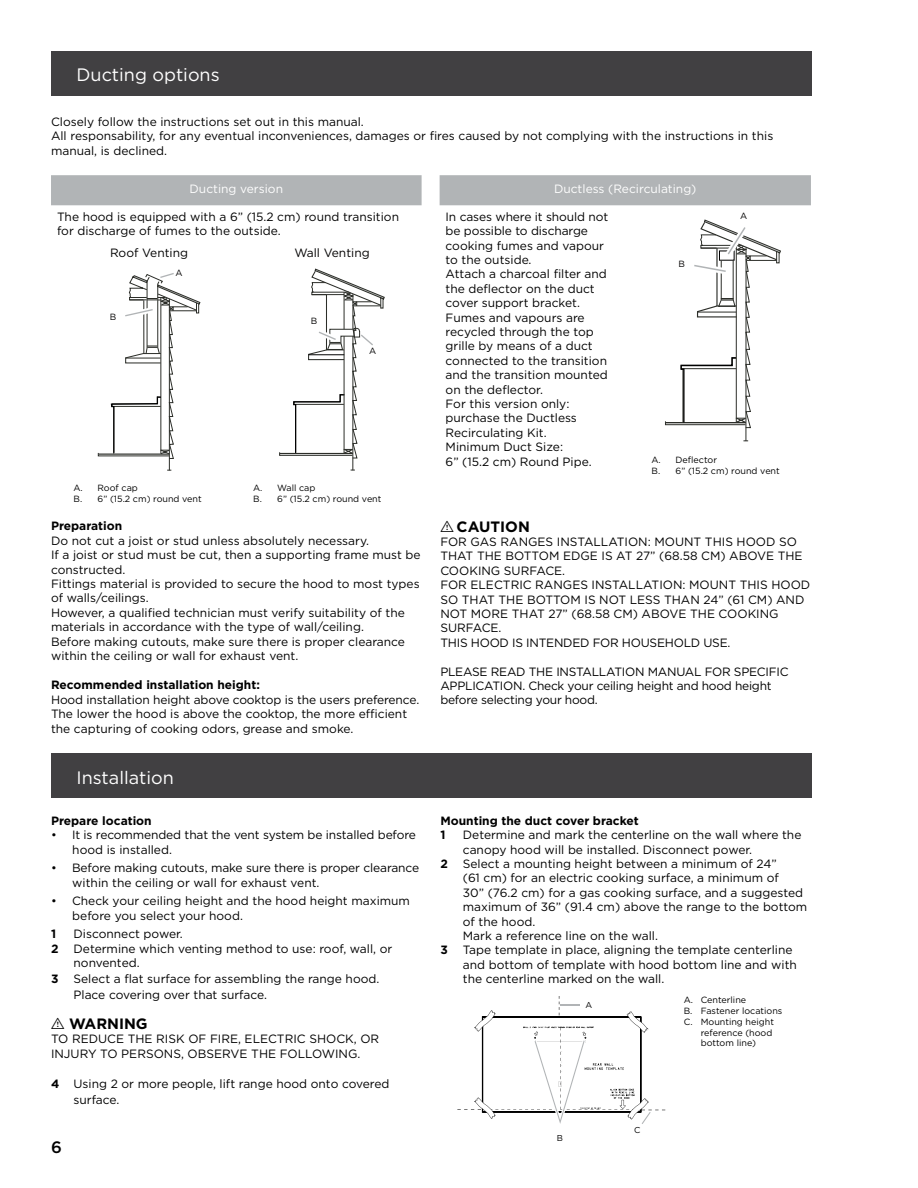
<style>
.page{position:relative;width:918px;height:1188px;background:#fff}
.page>*{position:absolute;margin:0;border:0;box-sizing:border-box;transform-origin:0 0}
.t1{font:18px "Gotham";color:#fff}
.t2{font:500 16.5px "Gotham";color:#000}
.t3{font:700 15px "Gotham";color:#000}
.t4{font:12px/14.4px "Gotham";color:#000}
.t5{font:12px/14.4px "Gotham";letter-spacing:-.02em;color:#000}
.t6{font:700 12px/14.4px "Gotham";color:#000}
.t7{font:12px "Gotham";color:#fff}
.t8{font:12px "Gotham";color:#020101}
.t9{font:9px/10.8px "Gotham";color:#000}
.t10{font:9px "Gotham";color:#020101}
.t11{font:8.55px "Gotham";color:#000}
.s1{font-family:"tables";font-weight:400}
.s2{font-weight:700}
</style>
<div class="page">
<div style="left:51px;top:51px;width:761px;height:44px;background:#414042"></div>
<div style="left:51px;top:175px;width:760px;height:30px;background:#b1b4b6"></div>
<hr style="left:169px;top:299px;width:1px;height:171px;background:#2c2e29">
<svg style="left:98px;top:273px;width:102px;height:186px"></svg>
<hr style="left:125px;top:358px;width:36px;height:1px;background:#2c2e29">
<hr style="left:352px;top:336px;width:1px;height:134px;background:#2c2e29">
<svg style="left:279px;top:269px;width:106px;height:189px"></svg>
<hr style="left:309px;top:354px;width:35px;height:1px;background:#000">
<hr style="left:745px;top:248px;width:1px;height:193px;background:#2c2e29">
<svg style="left:665px;top:219px;width:116px;height:209px"></svg>
<hr style="left:698px;top:312px;width:38px;height:1px;background:#2c2e29">
<div style="left:51px;top:754px;width:761px;height:44px;background:#414042"></div>
<svg style="left:457px;top:996px;width:208px;height:128px"></svg>
<h1 class="t1" style="left:77px;top:63px;width:145px">Ducting options</h1>
<p class="t4" style="left:51px;top:114px;width:724px">Closely follow the instructions set out in this manual.<br>All responsability, for any eventual inconveniences, damages or fires caused by not complying with the instructions in this manual, is declined.</p>
<p class="t7" style="left:190px;top:181px;width:95px">Ducting version</p>
<p class="t7" style="left:554px;top:181px;width:144px">Ductless (Recirculating)</p>
<p class="t4" style="left:57px;top:209px;width:344px">The hood is equipped with a 6” (15.2 cm) round transition for discharge of fumes to the outside.</p>
<p class="t4" style="left:110px;top:245px;width:80px">Roof Venting</p>
<p class="t8" style="left:294px;top:245px;width:77px">Wall Venting</p>
<p class="t10" style="left:175px;top:267px;width:9px">A</p>
<p class="t10" style="left:110px;top:311px;width:8px">B</p>
<p class="t9" style="left:369px;top:346px;width:9px">A</p>
<p class="t4" style="left:446px;top:209px;width:164px">In cases where it should not be possible to discharge cooking fumes and vapour to the outside.<br>Attach a charcoal filter and the deflector on the duct cover support bracket.<br>Fumes and vapours are recycled through the top grille by means of a duct connected to the transition and the transition mounted on the deflector.<br>For this version only: purchase the Ductless<br>Recirculating Kit.<br>Minimum Duct Size:<br>6” (15.2 cm) Round Pipe.</p>
<p class="t10" style="left:740px;top:210px;width:9px">A</p>
<p class="t10" style="left:678px;top:258px;width:8px">B</p>
<p class="t10" style="left:311px;top:316px;width:8px">B</p>
<p class="t9" style="left:652px;top:454px;width:130px">A. Deflector<br>B. 6” (15.2 cm) round vent</p>
<p class="t9" style="left:74px;top:482px;width:130px">A. Roof cap<br>B. 6” (15.2 cm) round vent</p>
<p class="t9" style="left:253px;top:482px;width:130px">A. Wall cap<br>B. 6” (15.2 cm) round vent</p>
<p class="t6" style="left:51px;top:519px;width:73px">Preparation</p>
<p class="t4" style="left:51px;top:533px;width:371px">Do not cut a joist or stud unless absolutely necessary.<br>If a joist or stud must be cut, then a supporting frame must be constructed.<br>Fittings material is provided to secure the hood to most types of walls/ceilings.<br>However, a qualified technician must verify suitability of the materials in accordance with the type of wall/ceiling.<br>Before making cutouts, make sure there is proper clearance within the ceiling or wall for exhaust vent.</p>
<p class="t6" style="left:51px;top:677px;width:210px">Recommended installation height:</p>
<p class="t4" style="left:51px;top:692px;width:370px">Hood installation height above cooktop is the users preference.<br>The lower the hood is above the cooktop, the more efficient the capturing of cooking odors, grease and smoke.</p>
<h1 class="t1" style="left:77px;top:766px;width:99px">Installation</h1>
<p class="t6" style="left:51px;top:813px;width:102px">Prepare location</p>
<p class="t4" style="left:72px;top:828px;width:345px;text-indent:-21px">• It is recommended that the vent system be installed before hood is installed.</p>
<p class="t4" style="left:72px;top:861px;width:348px;text-indent:-21px">• Before making cutouts, make sure there is proper clearance within the ceiling or wall for exhaust vent.</p>
<p class="t4" style="left:72px;top:894px;width:339px;text-indent:-21px">• Check your ceiling height and the hood height maximum before you select your hood.</p>
<p class="t6" style="left:51px;top:927px;width:7px">1</p>
<p class="t4" style="left:74px;top:927px;width:111px">Disconnect power.</p>
<p class="t6" style="left:51px;top:941px;width:9px">2</p>
<p class="t4" style="left:74px;top:941px;width:320px">Determine which venting method to use: roof, wall, or nonvented.</p>
<p class="t6" style="left:51px;top:972px;width:9px">3</p>
<p class="t4" style="left:74px;top:971px;width:307px;line-height:15.3px">Select a flat surface for assembling the range hood.<br>Place covering over that surface.</p>
<p class="t3" style="left:51px;top:1013px;width:98px"><span class="s1">I</span> WARNING</p>
<p class="t4" style="left:51px;top:1031px;width:330px">TO REDUCE THE RISK OF FIRE, ELECTRIC SHOCK, OR<br>INJURY TO PERSONS, OBSERVE THE FOLLOWING.</p>
<p class="t4" style="left:74px;top:1076px;width:318px;line-height:16.2px;text-indent:-22px"><span class="s2">4</span> Using 2 or more people, lift range hood onto covered surface.</p>
<h2 class="t2" style="left:51px;top:1136px;width:12px">6</h2>
<p class="t3" style="left:440px;top:516px;width:91px"><span class="s1">I</span> CAUTION</p>
<p class="t4" style="left:440px;top:534px;width:371px">FOR GAS RANGES INSTALLATION: MOUNT THIS HOOD SO THAT THE BOTTOM EDGE IS AT 27” (68.58 CM) ABOVE THE COOKING SURFACE.<br>FOR ELECTRIC RANGES INSTALLATION: MOUNT THIS HOOD SO THAT THE BOTTOM IS NOT LESS THAN 24” (61 CM) AND NOT MORE THAT 27” (68.58 CM) ABOVE THE COOKING SURFACE.<br>THIS HOOD IS INTENDED FOR HOUSEHOLD USE.</p>
<p class="t5" style="left:440px;top:664px;width:350px">PLEASE READ THE INSTALLATION MANUAL FOR SPECIFIC<br>APPLICATION. Check your ceiling height and hood height before selecting your hood.</p>
<p class="t6" style="left:440px;top:813px;width:200px">Mounting the duct cover bracket<br>1</p>
<p class="t4" style="left:463px;top:828px;width:340px">Determine and mark the centerline on the wall where the canopy hood will be installed. Disconnect power.</p>
<p class="t6" style="left:440px;top:857px;width:9px">2</p>
<p class="t4" style="left:463px;top:856px;width:346px">Select a mounting height between a minimum of 24”<br>(61 cm) for an electric cooking surface, a minimum of<br>30” (76.2 cm) for a gas cooking surface, and a suggested maximum of 36” (91.4 cm) above the range to the bottom of the hood.<br>Mark a reference line on the wall.</p>
<p class="t6" style="left:440px;top:943px;width:9px">3</p>
<p class="t4" style="left:463px;top:943px;width:336px">Tape template in place, aligning the template centerline and bottom of template with hood bottom line and with the centerline marked on the wall.</p>
<p class="t11" style="left:586px;top:1000px;width:8px">A</p>
<p class="t9" style="left:684px;top:994px;width:64px">A. Centerline</p>
<p class="t9" style="left:684px;top:1005px;width:100px">B. Fastener locations</p>
<p class="t9" style="left:684px;top:1016px;width:92px">C. Mounting height</p>
<p class="t9" style="left:701px;top:1027px;width:73px">reference (hood</p>
<p class="t9" style="left:701px;top:1038px;width:57px">bottom line)</p>
<p class="t11" style="left:557px;top:1132px;width:8px">B</p>
<p class="t11" style="left:634px;top:1125px;width:8px">C</p>
</div>
